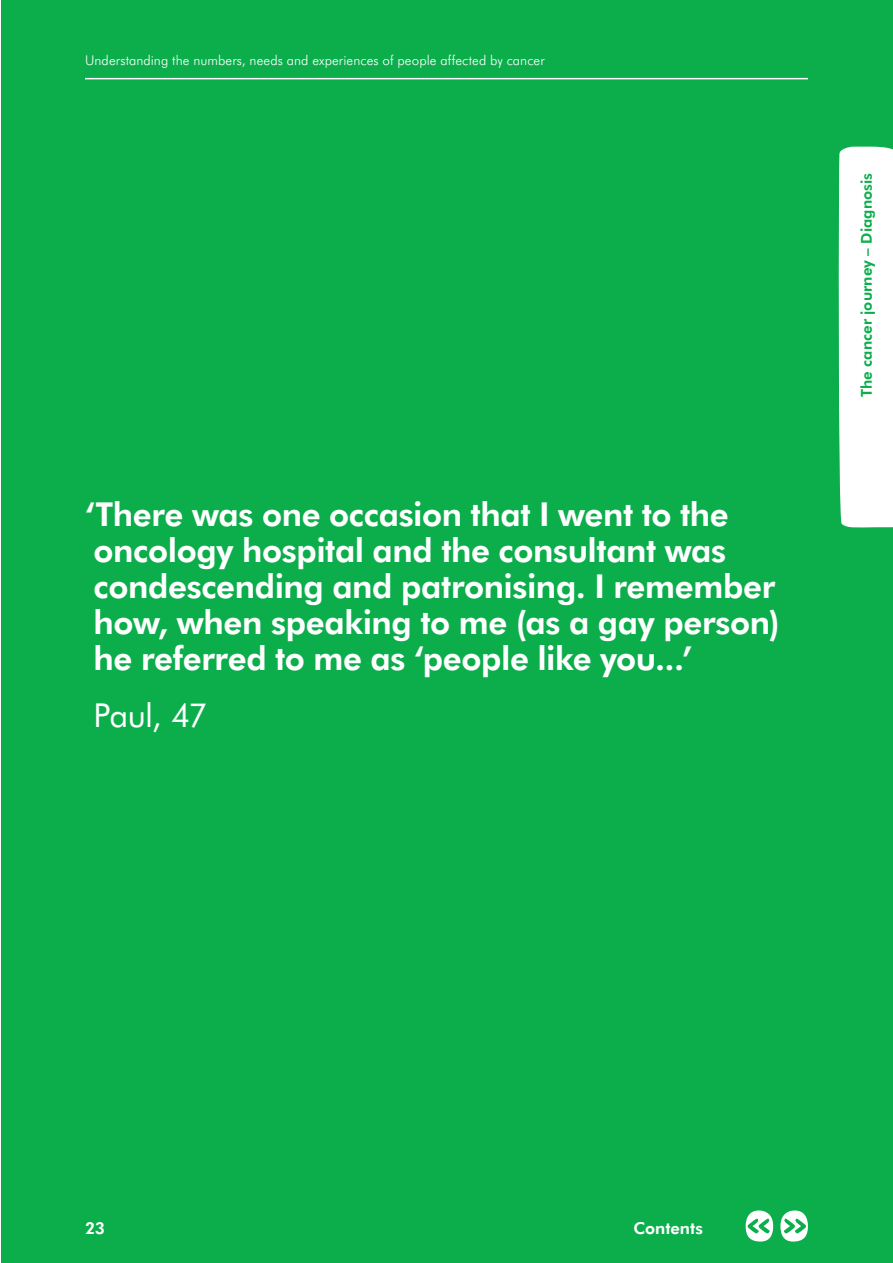
<style>
.page{position:relative;width:893px;height:1263px;background:#fff}
.page>*{position:absolute;margin:0;border:0;box-sizing:border-box;transform-origin:0 0}
.t1{font:800 33px/36px "Futura BT";letter-spacing:-.01em;color:#fff}
.t2{font:33px "Futura BT";letter-spacing:-.02em;color:#fff}
.t3{font:800 16.5px "Futura BT";color:#fff}
.t4{font:800 15px "Futura BT";letter-spacing:.005em;color:#0cae4c}
.t5{font:300 13.5px "Futura BT";letter-spacing:.005em;color:#fff}
</style>
<div class="page">
<div style="left:1px;top:0;width:892px;height:1263px;background:#0cae4c"></div>
<hr style="left:85px;top:78px;width:723px;height:1px;background:#fff">
<svg style="left:838px;top:147px;width:55px;height:381px;background:#e9f7ef"></svg>
<svg style="left:780px;top:1210px;width:28px;height:31px"></svg>
<svg style="left:746px;top:1210px;width:27px;height:31px"></svg>
<p class="t5" style="left:85px;top:52px;width:461px">Understanding the numbers, needs and experiences of people affected by cancer</p>
<p class="t1" style="left:85px;top:496px;width:696px">‘There was one occasion that I went to the oncology hospital and the consultant was condescending and patronising. I remember how, when speaking to me (as a gay person) he referred to me as ‘people like you...’</p>
<p class="t2" style="left:94px;top:695px;width:116px">Paul, 47</p>
<p class="t4" style="left:857px;top:397px;width:226px;rotate:-90deg">The cancer journey – Diagnosis</p>
<p class="t3" style="left:85px;top:1218px;width:21px">23</p>
<p class="t3" style="left:633px;top:1218px;width:71px">Contents</p>
</div>
